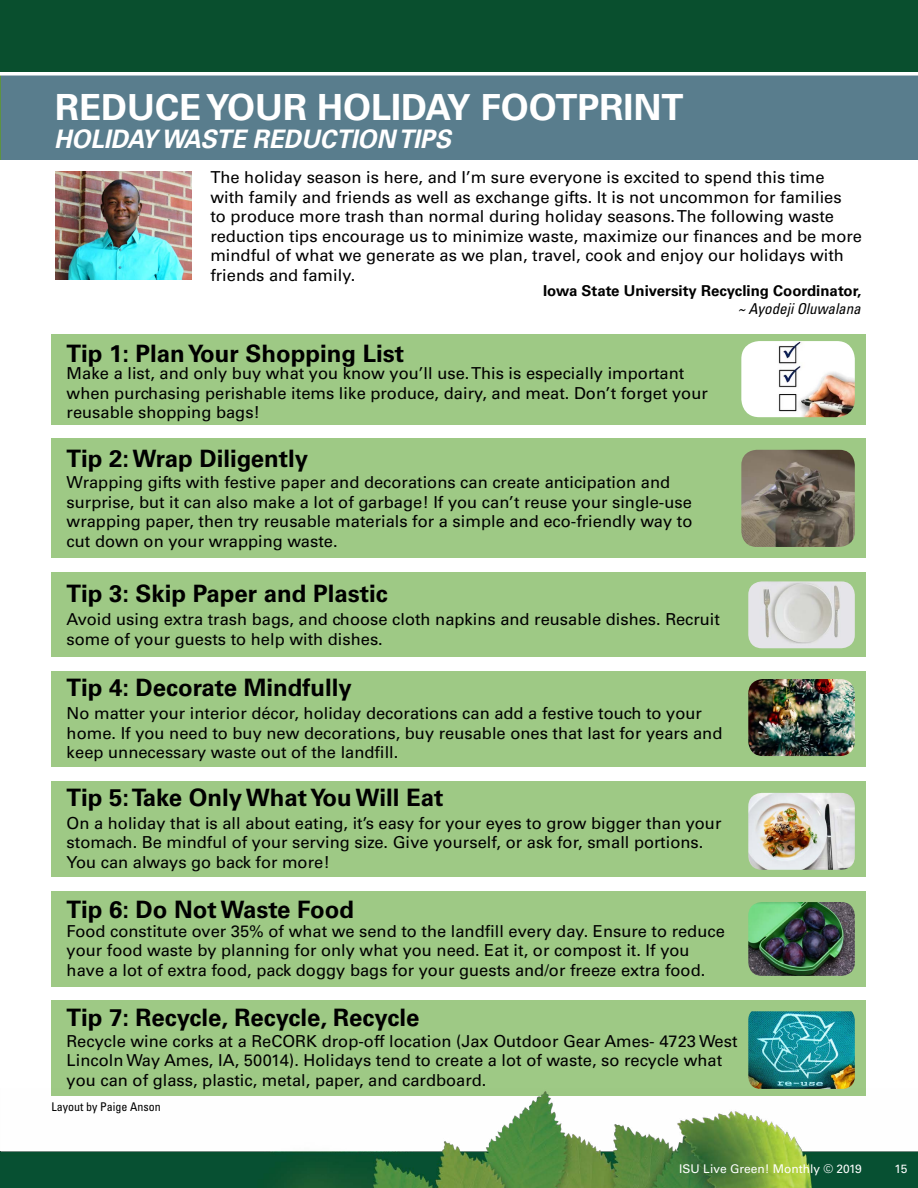
<style>
.page{position:relative;width:918px;height:1188px;background:#fff}
.page>*{position:absolute;margin:0;border:0;box-sizing:border-box;transform-origin:0 0}
.t1{font:700 36px "Univers LT Std";color:#fff}
.t2{font:italic 700 25.5px "Univers LT Std";color:#fff;scale:.95 1}
.t3{font:700 24px "Univers LT Std";color:#000}
.t4{font:16.5px/19.5px "Univers LT Std";color:#000}
.t5{font:700 15px "Univers LT Std";color:#000}
.t6{font:italic condensed 15px "Univers LT Std";color:#000}
.t7{font:12px "Univers LT Std";color:#fff}
.t8{font:condensed 12px "Univers LT Std";color:#000}
</style>
<div class="page">
<hr style="left:0;top:49px;width:4px;height:110px;background:#5d9241">
<div style="left:1px;top:49px;width:917px;height:110px;background:#597d8d"></div>
<div style="left:0;top:71px;width:918px;height:5px;background:#fff"></div>
<div style="left:0;top:0;width:918px;height:71px;background:#094f2e"></div>
<img style="left:0;top:1089px;width:917px;height:99px">
<img style="left:55px;top:171px;width:136px;height:108px">
<div style="left:52px;top:439px;width:814px;height:119px;background:#9ec985"></div>
<div style="left:52px;top:334px;width:814px;height:90px;background:#9ec985"></div>
<div style="left:52px;top:573px;width:814px;height:84px;background:#9ec985"></div>
<div style="left:52px;top:672px;width:814px;height:95px;background:#9ec985"></div>
<div style="left:52px;top:781px;width:814px;height:96px;background:#9ec985"></div>
<div style="left:52px;top:891px;width:814px;height:95px;background:#9ec985"></div>
<div style="left:52px;top:1001px;width:814px;height:95px;background:#9ec985"></div>
<img style="left:741px;top:450px;width:114px;height:97px">
<img style="left:741px;top:341px;width:114px;height:76px">
<img style="left:748px;top:793px;width:107px;height:77px">
<img style="left:748px;top:902px;width:107px;height:74px">
<img style="left:748px;top:679px;width:107px;height:77px">
<img style="left:748px;top:581px;width:107px;height:67px">
<img style="left:748px;top:1011px;width:107px;height:78px">
<h1 class="t1" style="left:55px;top:86px;width:630px">REDUCE YOUR HOLIDAY FOOTPRINT</h1>
<h2 class="t2" style="left:54px;top:124px;width:419px">HOLIDAY WASTE REDUCTION TIPS</h2>
<p class="t4" style="left:210px;top:168px;width:653px">The holiday season is here, and I’m sure everyone is excited to spend this time with family and friends as well as exchange gifts. It is not uncommon for families<br>to produce more trash than normal during holiday seasons. The following waste reduction tips encourage us to minimize waste, maximize our finances and be more mindful of what we generate as we plan, travel, cook and enjoy our holidays with friends and family.</p>
<p class="t5" style="left:543px;top:282px;width:320px">Iowa State University Recycling Coordinator,</p>
<p class="t6" style="left:738px;top:299px;width:125px">~ Ayodeji Oluwalana</p>
<h3 class="t3" style="left:67px;top:339px;width:339px">Tip 1: Plan Your Shopping List</h3>
<p class="t4" style="left:67px;top:364px;width:643px">Make a list, and only buy what you know you’ll use. This is especially important when purchasing perishable items like produce, dairy, and meat. Don’t forget your reusable shopping bags!</p>
<h3 class="t3" style="left:67px;top:445px;width:243px">Tip 2: Wrap Diligently</h3>
<p class="t4" style="left:67px;top:473px;width:627px">Wrapping gifts with festive paper and decorations can create anticipation and surprise, but it can also make a lot of garbage! If you can’t reuse your single-use wrapping paper, then try reusable materials for a simple and eco-friendly way to cut down on your wrapping waste.</p>
<h3 class="t3" style="left:67px;top:580px;width:323px">Tip 3: Skip Paper and Plastic</h3>
<p class="t4" style="left:67px;top:610px;width:655px">Avoid using extra trash bags, and choose cloth napkins and reusable dishes. Recruit some of your guests to help with dishes.</p>
<h3 class="t3" style="left:67px;top:673px;width:287px">Tip 4: Decorate Mindfully</h3>
<p class="t4" style="left:67px;top:704px;width:657px">No matter your interior décor, holiday decorations can add a festive touch to your home. If you need to buy new decorations, buy reusable ones that last for years and keep unnecessary waste out of the landfill.</p>
<h3 class="t3" style="left:67px;top:783px;width:378px">Tip 5: Take Only What You Will Eat</h3>
<p class="t4" style="left:67px;top:813px;width:656px">On a holiday that is all about eating, it’s easy for your eyes to grow bigger than your stomach. Be mindful of your serving size. Give yourself, or ask for, small portions.<br>You can always go back for more!</p>
<h3 class="t3" style="left:67px;top:896px;width:289px">Tip 6: Do Not Waste Food</h3>
<p class="t4" style="left:67px;top:921px;width:660px">Food constitute over 35% of what we send to the landfill every day. Ensure to reduce your food waste by planning for only what you need. Eat it, or compost it. If you have a lot of extra food, pack doggy bags for your guests and/or freeze extra food.</p>
<h3 class="t3" style="left:67px;top:1004px;width:354px">Tip 7: Recycle, Recycle, Recycle</h3>
<p class="t4" style="left:67px;top:1031px;width:672px">Recycle wine corks at a ReCORK drop-off location (Jax Outdoor Gear Ames- 4723 West<br>Lincoln Way Ames, IA, 50014). Holidays tend to create a lot of waste, so recycle what you can of glass, plastic, metal, paper, and cardboard.</p>
<p class="t8" style="left:52px;top:1099px;width:111px">Layout by Paige Anson</p>
<p class="t7" style="left:679px;top:1162px;width:184px">ISU Live Green! Monthly © 2019</p>
<p class="t7" style="left:894px;top:1162px;width:15px">15</p>
</div>
